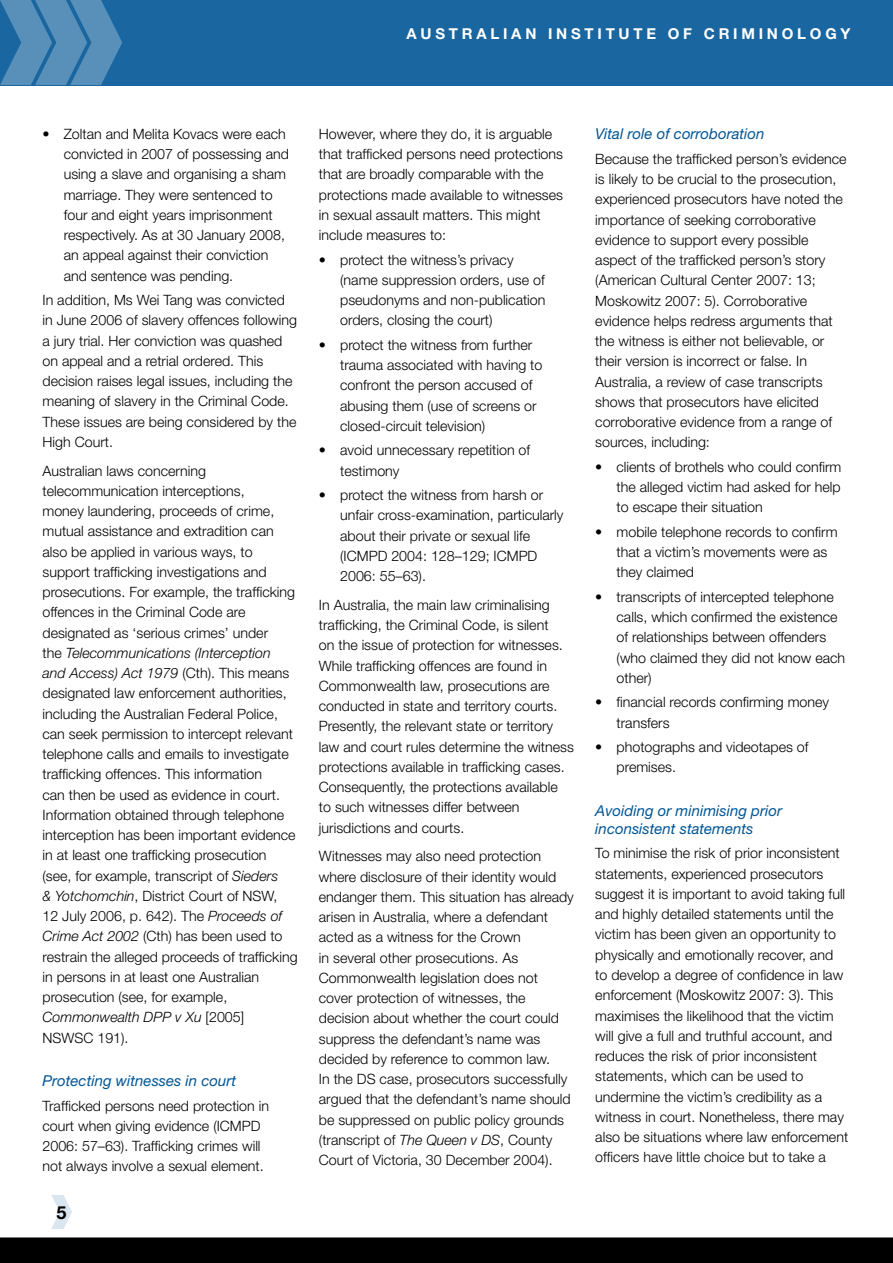
<style>
.page{position:relative;width:893px;height:1263px;background:#fff}
.page>*{position:absolute;margin:0;border:0;box-sizing:border-box;transform-origin:0 0}
.t1{font:700 18px "Helvetica Neue LT";color:#000}
.heading_2{font:italic 15px/18px "Helvetica Neue LT";color:#005595}
.t2{font:700 15px "Helvetica Neue LT";letter-spacing:.25em;color:#fff}
.text{font:300 14.25px/20.2px "Helvetica Neue LT";color:#000}
.bullets{font:300 14.25px/20.2px "Helvetica Neue LT";color:#000}
.text_before_bullet{font:300 14.25px/20.2px "Helvetica Neue LT";color:#000}
.bullets_last{font:300 14.25px/20.2px "Helvetica Neue LT";color:#000}
.s1{font-style:italic}
</style>
<div class="page">
<div style="left:0;top:0;width:893px;height:85px;background:#1a66a0"></div>
<div style="left:0;top:1237px;width:892px;height:26px;background:#000"></div>
<svg style="left:51px;top:1195px;width:21px;height:34px"></svg>
<svg style="left:0;top:0;width:122px;height:85px"></svg>
<hr style="left:892px;top:1106px;width:1px;height:157px;background:#1a66a0">
<hr style="left:892px;top:0;width:1px;height:164px;background:#1a66a0">
<p class="t2" style="left:407px;top:25px;width:445px">AUSTRALIAN INSTITUTE OF CRIMINOLOGY</p>
<p class="bullets" style="left:64px;top:123px;width:227px;text-indent:-21px">• Zoltan and Melita Kovacs were each convicted in 2007 of possessing and using a slave and organising a sham marriage. They were sentenced to four and eight years imprisonment respectively. As at 30 January 2008, an appeal against their conviction and sentence was pending.</p>
<p class="text" style="left:43px;top:290px;width:256px">In addition, Ms Wei Tang was convicted in June 2006 of slavery offences following a jury trial. Her conviction was quashed on appeal and a retrial ordered. This decision raises legal issues, including the meaning of slavery in the Criminal Code.<br>These issues are being considered by the High Court.</p>
<p class="text" style="left:43px;top:460px;width:257px">Australian laws concerning telecommunication interceptions,<br>money laundering, proceeds of crime, mutual assistance and extradition can also be applied in various ways, to support trafficking investigations and prosecutions. For example, the trafficking offences in the Criminal Code are designated as ‘serious crimes’ under<br>the <span class="s1">Telecommunications (Interception<br>and Access) Act 1979</span> (Cth). This means designated law enforcement authorities, including the Australian Federal Police, can seek permission to intercept relevant telephone calls and emails to investigate trafficking offences. This information<br>can then be used as evidence in court.<br>Information obtained through telephone interception has been important evidence in at least one trafficking prosecution (see, for example, transcript of <span class="s1">Sieders<br>&amp; Yotchomchin</span>, District Court of NSW,<br>12 July 2006, p. 642). The <span class="s1">Proceeds of Crime Act 2002</span> (Cth) has been used to restrain the alleged proceeds of trafficking in persons in at least one Australian prosecution (see, for example, <span class="s1">Commonwealth DPP v Xu</span> [2005] NSWSC 191).</p>
<p class="heading_2" style="left:43px;top:1071px;width:195px">Protecting witnesses in court</p>
<p class="text_before_bullet" style="left:43px;top:1095px;width:228px">Trafficked persons need protection in court when giving evidence (ICMPD 2006: 57–63). Trafficking crimes will not always involve a sexual element.</p>
<p class="t1" style="left:57px;top:1201px;width:12px">5</p>
<p class="text_before_bullet" style="left:319px;top:123px;width:246px">However, where they do, it is arguable that trafficked persons need protections that are broadly comparable with the protections made available to witnesses in sexual assault matters. This might include measures to:</p>
<p class="bullets" style="left:340px;top:249px;width:207px;text-indent:-21px">• protect the witness’s privacy (name suppression orders, use of pseudonyms and non-publication orders, closing the court)</p>
<p class="bullets" style="left:340px;top:334px;width:204px;text-indent:-21px">• protect the witness from further trauma associated with having to confront the person accused of abusing them (use of screens or closed-circuit television)</p>
<p class="bullets" style="left:340px;top:440px;width:192px;text-indent:-21px">• avoid unnecessary repetition of testimony</p>
<p class="bullets_last" style="left:340px;top:485px;width:225px;text-indent:-21px">• protect the witness from harsh or unfair cross-examination, particularly about their private or sexual life (ICMPD 2004: 128–129; ICMPD<br>2006: 55–63).</p>
<p class="text" style="left:319px;top:594px;width:256px">In Australia, the main law criminalising trafficking, the Criminal Code, is silent<br>on the issue of protection for witnesses.<br>While trafficking offences are found in Commonwealth law, prosecutions are conducted in state and territory courts.<br>Presently, the relevant state or territory law and court rules determine the witness protections available in trafficking cases.<br>Consequently, the protections available<br>to such witnesses differ between jurisdictions and courts.</p>
<p class="text" style="left:319px;top:846px;width:256px">Witnesses may also need protection where disclosure of their identity would endanger them. This situation has already arisen in Australia, where a defendant acted as a witness for the Crown<br>in several other prosecutions. As Commonwealth legislation does not cover protection of witnesses, the decision about whether the court could suppress the defendant’s name was decided by reference to common law.<br>In the DS case, prosecutors successfully argued that the defendant’s name should be suppressed on public policy grounds (transcript of <span class="s1">The Queen v DS</span>, County Court of Victoria, 30 December 2004).</p>
<p class="heading_2" style="left:595px;top:125px;width:171px">Vital role of corroboration</p>
<p class="text_before_bullet" style="left:595px;top:148px;width:253px">Because the trafficked person’s evidence is likely to be crucial to the prosecution, experienced prosecutors have noted the importance of seeking corroborative evidence to support every possible aspect of the trafficked person’s story (American Cultural Center 2007: 13; Moskowitz 2007: 5). Corroborative evidence helps redress arguments that the witness is either not believable, or their version is incorrect or false. In Australia, a review of case transcripts shows that prosecutors have elicited corroborative evidence from a range of sources, including:</p>
<p class="bullets" style="left:617px;top:456px;width:226px;text-align:justify;text-indent:-21px">• clients of brothels who could confirm the alleged victim had asked for help to escape their situation</p>
<p class="bullets" style="left:617px;top:521px;width:222px;text-indent:-21px">• mobile telephone records to confirm that a victim’s movements were as they claimed</p>
<p class="bullets" style="left:617px;top:586px;width:230px;text-indent:-21px">• transcripts of intercepted telephone calls, which confirmed the existence of relationships between offenders (who claimed they did not know each other)</p>
<p class="bullets" style="left:617px;top:692px;width:214px;text-indent:-21px">• financial records confirming money transfers</p>
<p class="bullets_last" style="left:617px;top:737px;width:193px;text-indent:-21px">• photographs and videotapes of premises.</p>
<p class="heading_2" style="left:595px;top:801px;width:188px">Avoiding or minimising prior inconsistent statements</p>
<p class="text" style="left:595px;top:843px;width:254px">To minimise the risk of prior inconsistent statements, experienced prosecutors suggest it is important to avoid taking full and highly detailed statements until the victim has been given an opportunity to physically and emotionally recover, and to develop a degree of confidence in law enforcement (Moskowitz 2007: 3). This maximises the likelihood that the victim will give a full and truthful account, and reduces the risk of prior inconsistent statements, which can be used to undermine the victim’s credibility as a witness in court. Nonetheless, there may also be situations where law enforcement officers have little choice but to take a</p>
</div>
